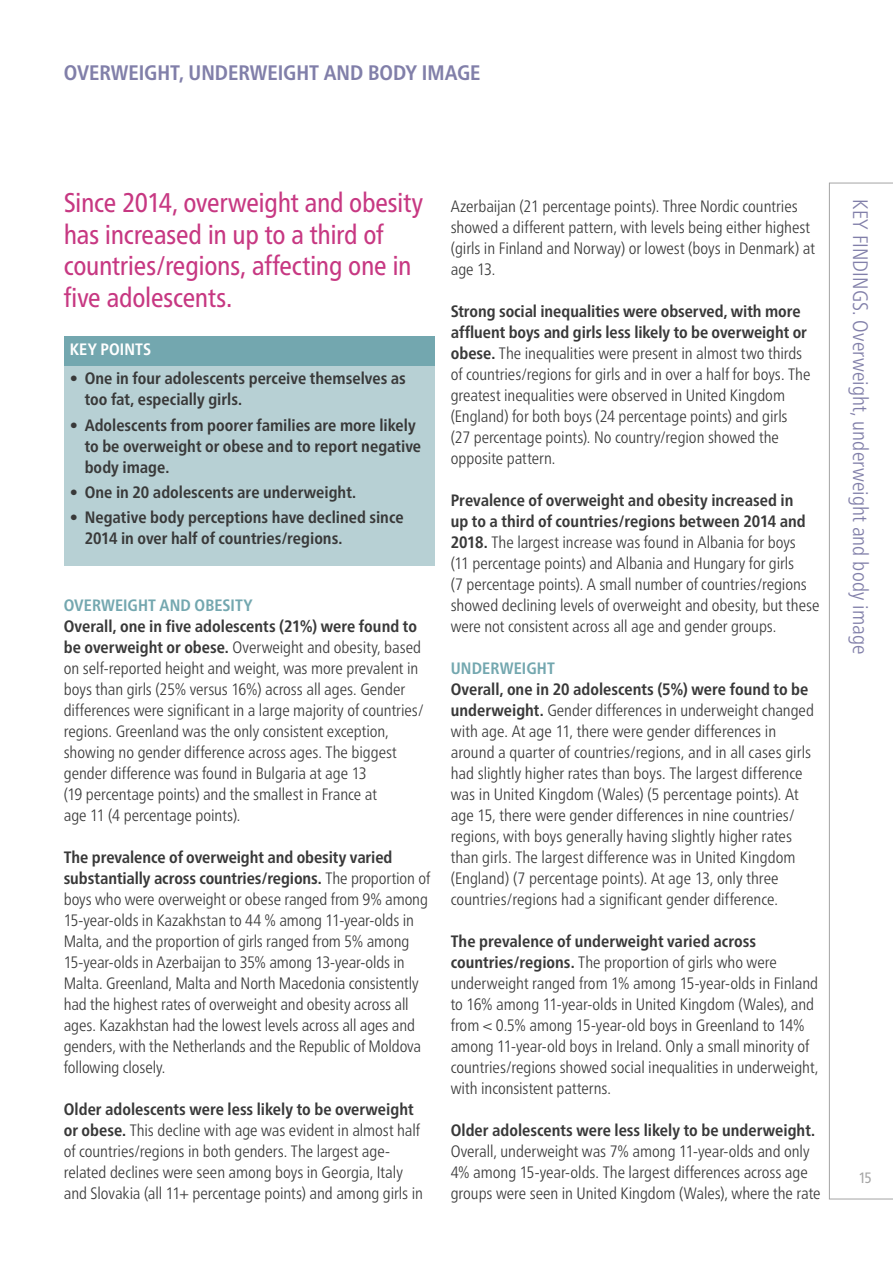
<style>
.page{position:relative;width:893px;height:1263px;background:#fff}
.page>*{position:absolute;margin:0;border:0;box-sizing:border-box;transform-origin:0 0}
.Main_message_intro{font:condensed 27px/31.5px "Frutiger Neue LTW1 G";letter-spacing:-.015em;color:#c73882}
.t1{font:300 condensed 21px "Frutiger Neue LTW1 G";letter-spacing:.005em;color:#817fa9}
.LEVEL2{font:700 condensed 21px "Frutiger Neue LTW1 G";color:#817fa9}
.Text_bodycopy_1st_pa{font:300 condensed 16.5px/21px "Frutiger Neue LTW1 G";color:#393939}
.t2{font:700 condensed 16.5px/21px "Frutiger Neue LTW1 G";color:#393939}
.LEVEL_3{font:700 condensed 16.5px "Frutiger Neue LTW1 G";letter-spacing:.005em;color:#73a7af}
.Text_bodycopy{font:700 condensed 16.5px "Frutiger Neue LTW1 G";letter-spacing:.005em;color:#fff}
.t3{font:condensed 15px "Frutiger Neue LTW1 G";color:#a5a5a5}
.s1{font-weight:700}
</style>
<div class="page">
<svg style="left:829px;top:183px;width:64px;height:1016px"></svg>
<div style="left:64px;top:336px;width:370px;height:30px;background:#73a7af"></div>
<div style="left:64px;top:366px;width:370px;height:200px;background:#b7d0d4"></div>
<p class="LEVEL2" style="left:64px;top:57px;width:418px">OVERWEIGHT, UNDERWEIGHT AND BODY IMAGE</p>
<p class="Main_message_intro" style="left:64px;top:187px;width:361px">Since 2014, overweight and obesity has increased in up to a third of countries/regions, affecting one in five adolescents.</p>
<p class="Text_bodycopy" style="left:70px;top:336px;width:83px">KEY POINTS</p>
<p class="t2" style="left:85px;top:367px;width:323px;text-indent:-15px">• One in four adolescents perceive themselves as too fat, especially girls.</p>
<p class="t2" style="left:85px;top:413px;width:338px;text-indent:-15px">• Adolescents from poorer families are more likely to be overweight or obese and to report negative body image.</p>
<p class="t2" style="left:70px;top:480px;width:288px">• One in 20 adolescents are underweight.</p>
<p class="t2" style="left:85px;top:505px;width:320px;text-indent:-15px">• Negative body perceptions have declined since<br>2014 in over half of countries/regions.</p>
<p class="LEVEL_3" style="left:64px;top:593px;width:190px">OVERWEIGHT AND OBESITY</p>
<p class="Text_bodycopy_1st_pa" style="left:64px;top:616px;width:362px"><span class="s1">Overall, one in five adolescents (21%) were found to be overweight or obese.</span> Overweight and obesity, based on self-reported height and weight, was more prevalent in boys than girls (25% versus 16%) across all ages. Gender differences were significant in a large majority of countries/ regions. Greenland was the only consistent exception, showing no gender difference across ages. The biggest gender difference was found in Bulgaria at age 13<br>(19 percentage points) and the smallest in France at<br>age 11 (4 percentage points).</p>
<p class="Text_bodycopy_1st_pa" style="left:64px;top:847px;width:368px"><span class="s1">The prevalence of overweight and obesity varied substantially across countries/regions.</span> The proportion of boys who were overweight or obese ranged from 9% among 15-year-olds in Kazakhstan to 44 % among 11-year-olds in Malta, and the proportion of girls ranged from 5% among 15-year-olds in Azerbaijan to 35% among 13-year-olds in Malta. Greenland, Malta and North Macedonia consistently had the highest rates of overweight and obesity across all ages. Kazakhstan had the lowest levels across all ages and genders, with the Netherlands and the Republic of Moldova following closely.</p>
<p class="Text_bodycopy_1st_pa" style="left:64px;top:1099px;width:361px"><span class="s1">Older adolescents were less likely to be overweight or obese.</span> This decline with age was evident in almost half of countries/regions in both genders. The largest age&shy;related declines were seen among boys in Georgia, Italy and Slovakia (all 11+ percentage points) and among girls in</p>
<p class="Text_bodycopy_1st_pa" style="left:451px;top:196px;width:366px">Azerbaijan (21 percentage points). Three Nordic countries showed a different pattern, with levels being either highest (girls in Finland and Norway) or lowest (boys in Denmark) at age 13.</p>
<p class="Text_bodycopy_1st_pa" style="left:451px;top:301px;width:361px"><span class="s1">Strong social inequalities were observed, with more affluent boys and girls less likely to be overweight or obese.</span> The inequalities were present in almost two thirds of countries/regions for girls and in over a half for boys. The greatest inequalities were observed in United Kingdom (England) for both boys (24 percentage points) and girls (27 percentage points). No country/region showed the opposite pattern.</p>
<p class="Text_bodycopy_1st_pa" style="left:451px;top:490px;width:370px"><span class="s1">Prevalence of overweight and obesity increased in<br>up to a third of countries/regions between 2014 and 2018.</span> The largest increase was found in Albania for boys<br>(11 percentage points) and Albania and Hungary for girls<br>(7 percentage points). A small number of countries/regions showed declining levels of overweight and obesity, but these were not consistent across all age and gender groups.</p>
<p class="LEVEL_3" style="left:451px;top:656px;width:106px">UNDERWEIGHT</p>
<p class="Text_bodycopy_1st_pa" style="left:451px;top:679px;width:365px"><span class="s1">Overall, one in 20 adolescents (5%) were found to be underweight.</span> Gender differences in underweight changed with age. At age 11, there were gender differences in around a quarter of countries/regions, and in all cases girls had slightly higher rates than boys. The largest difference was in United Kingdom (Wales) (5 percentage points). At age 15, there were gender differences in nine countries/ regions, with boys generally having slightly higher rates than girls. The largest difference was in United Kingdom (England) (7 percentage points). At age 13, only three countries/regions had a significant gender difference.</p>
<p class="Text_bodycopy_1st_pa" style="left:451px;top:931px;width:369px"><span class="s1">The prevalence of underweight varied across countries/regions.</span> The proportion of girls who were underweight ranged from 1% among 15-year-olds in Finland to 16% among 11-year-olds in United Kingdom (Wales), and from &lt; 0.5% among 15-year-old boys in Greenland to 14% among 11-year-old boys in Ireland. Only a small minority of countries/regions showed social inequalities in underweight, with inconsistent patterns.</p>
<p class="Text_bodycopy_1st_pa" style="left:451px;top:1120px;width:371px"><span class="s1">Older adolescents were less likely to be underweight.<br></span>Overall, underweight was 7% among 11-year-olds and only 4% among 15-year-olds. The largest differences across age groups were seen in United Kingdom (Wales), where the rate</p>
<p class="t1" style="left:873px;top:199px;width:457px;rotate:90deg">KEY FINDINGS. Overweight, underweight and body image</p>
<p class="t3" style="left:859px;top:1169px;width:14px">15</p>
</div>
